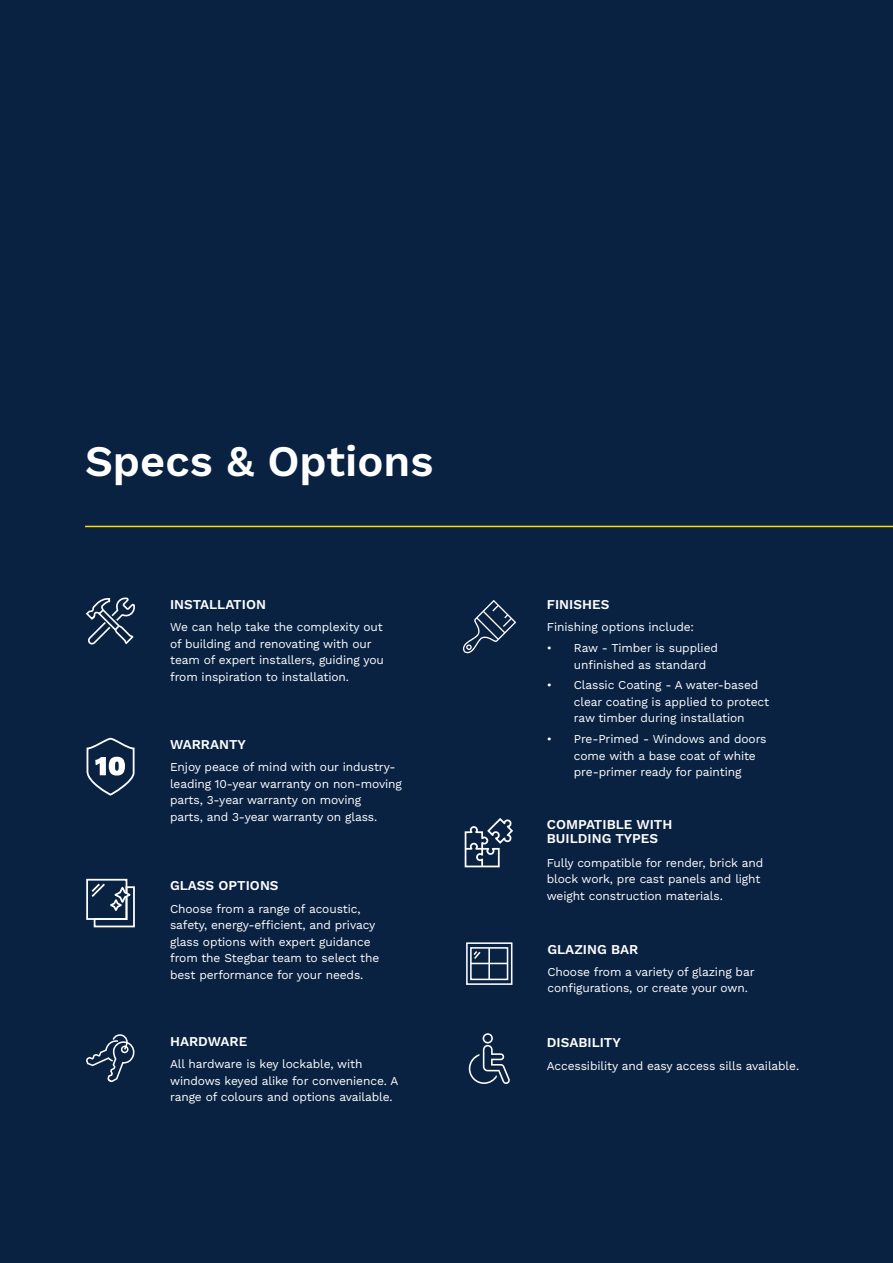
<style>
.page{position:relative;width:893px;height:1263px;background:#0a2242}
.page>*{position:absolute;margin:0;border:0;box-sizing:border-box;transform-origin:0 0}
.t1{font:600 43.5px "Work Sans";color:#fff}
.t2{font:600 13.5px/13.5px "Work Sans";color:#fff}
.t3{font:12px/16.5px "Work Sans";letter-spacing:-.01em;color:#fff}
</style>
<div class="page">
<svg style="left:86px;top:597px;width:49px;height:48px"></svg>
<svg style="left:86px;top:878px;width:49px;height:50px"></svg>
<div style="left:466px;top:942px;width:46px;height:43px;border:2px solid #fff"></div>
<svg style="left:470px;top:947px;width:39px;height:34px"></svg>
<hr style="left:488px;top:948px;width:2px;height:31px;background:#fff">
<hr style="left:471px;top:963px;width:36px;height:1px;background:#fff">
<svg style="left:464px;top:818px;width:49px;height:50px"></svg>
<svg style="left:86px;top:1034px;width:49px;height:48px"></svg>
<hr style="left:85px;top:526px;width:808px;height:1px;background:#fddd00">
<svg style="left:86px;top:737px;width:49px;height:59px"></svg>
<svg style="left:463px;top:600px;width:53px;height:53px"></svg>
<svg style="left:469px;top:1033px;width:41px;height:51px"></svg>
<h1 class="t1" style="left:85px;top:428px;width:350px">Specs &amp; Options</h1>
<p class="t2" style="left:170px;top:597px;width:97px">INSTALLATION</p>
<p class="t3" style="left:170px;top:618px;width:215px">We can help take the complexity out of building and renovating with our team of expert installers, guiding you from inspiration to installation.</p>
<p class="t2" style="left:170px;top:737px;width:77px">WARRANTY</p>
<p class="t3" style="left:170px;top:758px;width:233px">Enjoy peace of mind with our industry&shy;leading 10-year warranty on non-moving parts, 3-year warranty on moving<br>parts, and 3-year warranty on glass.</p>
<p class="t2" style="left:170px;top:878px;width:110px">GLASS OPTIONS</p>
<p class="t3" style="left:170px;top:900px;width:211px">Choose from a range of acoustic, safety, energy-efficient, and privacy glass options with expert guidance from the Stegbar team to select the best performance for your needs.</p>
<p class="t2" style="left:170px;top:1034px;width:79px">HARDWARE</p>
<p class="t3" style="left:170px;top:1055px;width:230px">All hardware is key lockable, with windows keyed alike for convenience. A range of colours and options available.</p>
<p class="t2" style="left:547px;top:597px;width:64px">FINISHES</p>
<p class="t3" style="left:547px;top:618px;width:149px">Finishing options include:</p>
<p class="t3" style="left:574px;top:639px;width:146px;text-indent:-27px">• Raw - Timber is supplied unfinished as standard</p>
<p class="t3" style="left:574px;top:676px;width:197px;text-indent:-27px">• Classic Coating - A water-based clear coating is applied to protect raw timber during installation</p>
<p class="t3" style="left:574px;top:730px;width:194px;text-indent:-27px">• Pre-Primed - Windows and doors come with a base coat of white pre-primer ready for painting</p>
<p class="t2" style="left:547px;top:817px;width:127px">COMPATIBLE WITH<br>BUILDING TYPES</p>
<p class="t3" style="left:547px;top:854px;width:218px">Fully compatible for render, brick and block work, pre cast panels and light weight construction materials.</p>
<p class="t2" style="left:547px;top:942px;width:92px">GLAZING BAR</p>
<p class="t3" style="left:547px;top:963px;width:209px">Choose from a variety of glazing bar configurations, or create your own.</p>
<p class="t2" style="left:547px;top:1035px;width:75px">DISABILITY</p>
<p class="t3" style="left:547px;top:1057px;width:254px">Accessibility and easy access sills available.</p>
</div>
